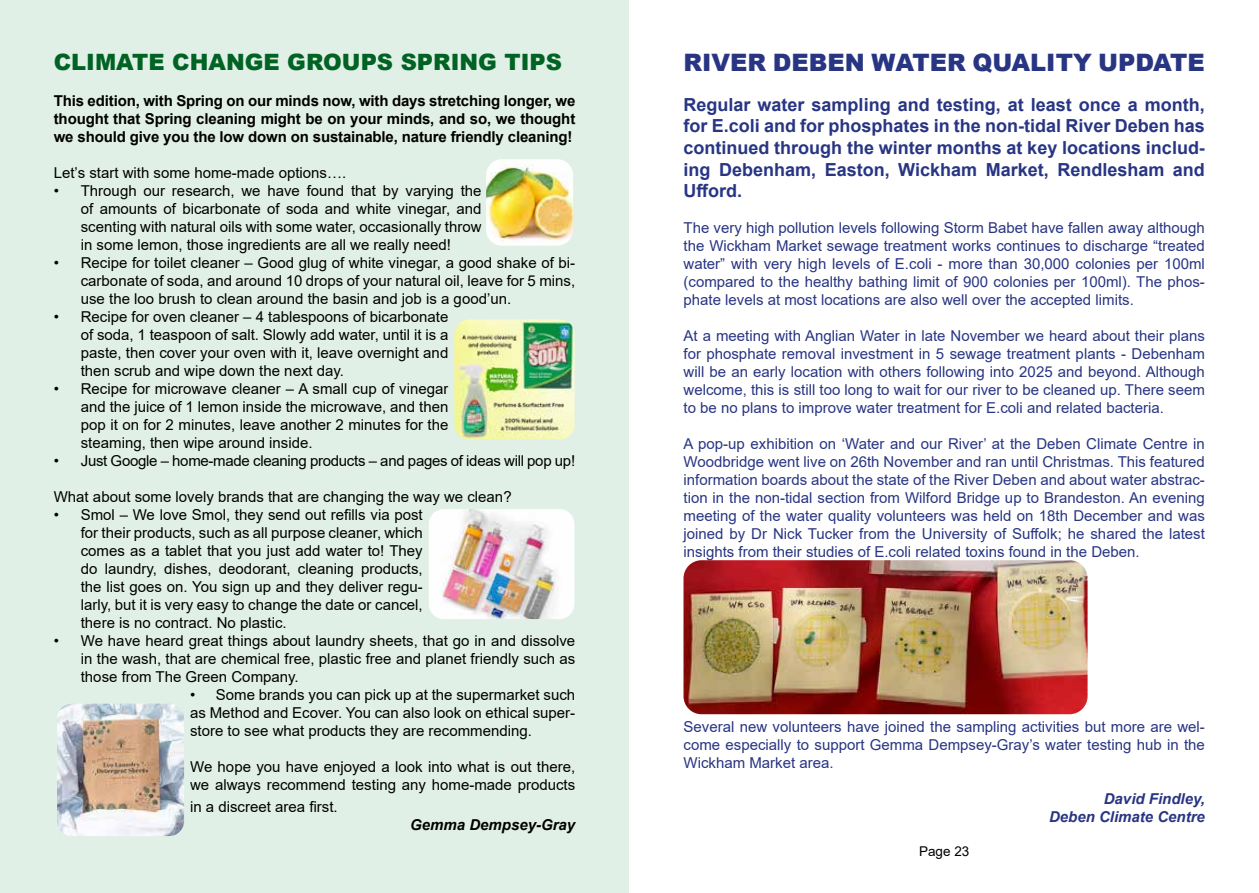
<style>
.page{position:relative;width:1259px;height:893px;background:#fff}
.page>*{position:absolute;margin:0;border:0;box-sizing:border-box;transform-origin:0 0}
.t1{font:900 24px "Arial";color:#283583}
.t2{font:900 22.5px "Arial";color:#006324}
.t3{font:700 18px/21.6px "Arial";color:#283583;text-align:justify}
.t4{font:15px/18px "Arial";color:#000;text-align:justify}
.t5{font:15px/18px "Arial";color:#283583;text-align:justify}
.t6{font:700 15px/18px "Arial";letter-spacing:-.01em;color:#000;text-align:justify}
.t7{font:15px "Arial";letter-spacing:-.02em;color:#000}
.t8{font:italic 700 15px/18px "Arial";color:#283583;text-align:right}
.t9{font:italic 700 15px "Arial";color:#000}
.t10{font:13.5px "Arial";color:#000}
</style>
<div class="page">
<div style="left:0;top:0;width:628px;height:893px;background:#e1f0e6"></div>
<img style="left:58px;top:705px;width:125px;height:130px">
<div style="left:51px;top:698px;width:139px;height:144px;border:6px solid #e1f0e6;border-radius:18px"></div>
<img style="left:430px;top:510px;width:143px;height:108px">
<div style="left:423px;top:503px;width:157px;height:122px;border:6px solid #e1f0e6;border-radius:18px"></div>
<img style="left:455px;top:320px;width:118px;height:119px">
<div style="left:448px;top:313px;width:132px;height:133px;border:6px solid #e1f0e6;border-radius:18px"></div>
<img style="left:486px;top:160px;width:86px;height:85px">
<div style="left:481px;top:155px;width:96px;height:95px;border:4px solid #e1f0e6;border-radius:18px"></div>
<img style="left:683px;top:560px;width:404px;height:154px">
<h2 class="t2" style="left:54px;top:46px;width:509px">CLIMATE CHANGE GROUPS SPRING TIPS</h2>
<p class="t6" style="left:54px;top:92px;width:523px">This edition, with Spring on our minds now, with days stretching longer, we thought that Spring cleaning might be on your minds, and so, we thought we should give you the low down on sustainable, nature friendly cleaning!</p>
<p class="t4" style="left:54px;top:164px;width:294px">Let’s start with some home-made options….</p>
<p class="t4" style="left:81px;top:182px;width:402px;text-indent:-27px">• Through our research, we have found that by varying the of amounts of bicarbonate of soda and white vinegar, and scenting with natural oils with some water, occasionally throw in some lemon, those ingredients are all we really need!</p>
<p class="t4" style="left:81px;top:254px;width:496px;text-indent:-27px">• Recipe for toilet cleaner – Good glug of white vinegar, a good shake of bi&shy;carbonate of soda, and around 10 drops of your natural oil, leave for 5 mins, use the loo brush to clean around the basin and job is a good’un.</p>
<p class="t4" style="left:81px;top:308px;width:369px;text-indent:-27px">• Recipe for oven cleaner – 4 tablespoons of bicarbonate of soda, 1 teaspoon of salt. Slowly add water, until it is a paste, then cover your oven with it, leave overnight and then scrub and wipe down the next day.</p>
<p class="t4" style="left:81px;top:380px;width:369px;text-indent:-27px">• Recipe for microwave cleaner – A small cup of vinegar and the juice of 1 lemon inside the microwave, and then pop it on for 2 minutes, leave another 2 minutes for the steaming, then wipe around inside.</p>
<p class="t7" style="left:54px;top:451px;width:523px">• Just Google – home-made cleaning products – and pages of ideas will pop up!</p>
<p class="t4" style="left:54px;top:488px;width:459px">What about some lovely brands that are changing the way we clean?</p>
<p class="t4" style="left:81px;top:506px;width:343px;text-indent:-27px">• Smol – We love Smol, they send out refills via post for their products, such as all purpose cleaner, which comes as a tablet that you just add water to! They do laundry, dishes, deodorant, cleaning products, the list goes on. You sign up and they deliver regu&shy;larly, but it is very easy to change the date or cancel, there is no contract. No plastic.</p>
<p class="t4" style="left:81px;top:632px;width:496px;text-indent:-27px">• We have heard great things about laundry sheets, that go in and dissolve in the wash, that are chemical free, plastic free and planet friendly such as those from The Green Company.</p>
<p class="t4" style="left:190px;top:686px;width:387px">• Some brands you can pick up at the supermarket such as Method and Ecover. You can also look on ethical super&shy;store to see what products they are recommending.</p>
<p class="t4" style="left:190px;top:758px;width:387px">We hope you have enjoyed a look into what is out there, we always recommend testing any home-made products</p>
<p class="t4" style="left:190px;top:798px;width:149px">in a discreet area first.</p>
<p class="t9" style="left:410px;top:815px;width:167px">Gemma Dempsey-Gray</p>
<h1 class="t1" style="left:683px;top:45px;width:523px">RIVER DEBEN WATER QUALITY UPDATE</h1>
<p class="t3" style="left:683px;top:94px;width:523px">Regular water sampling and testing, at least once a month, for E.coli and for phosphates in the non-tidal River Deben has continued through the winter months at key locations includ&shy;ing Debenham, Easton, Wickham Market, Rendlesham and Ufford.</p>
<p class="t5" style="left:683px;top:219px;width:523px">The very high pollution levels following Storm Babet have fallen away although the Wickham Market sewage treatment works continues to discharge “treated water” with very high levels of E.coli - more than 30,000 colonies per 100ml (compared to the healthy bathing limit of 900 colonies per 100ml). The phos&shy;phate levels at most locations are also well over the accepted limits.</p>
<p class="t5" style="left:683px;top:327px;width:523px">At a meeting with Anglian Water in late November we heard about their plans for phosphate removal investment in 5 sewage treatment plants - Debenham will be an early location with others following into 2025 and beyond. Although welcome, this is still too long to wait for our river to be cleaned up. There seem to be no plans to improve water treatment for E.coli and related bacteria.</p>
<p class="t5" style="left:683px;top:435px;width:523px">A pop-up exhibition on ‘Water and our River’ at the Deben Climate Centre in Woodbridge went live on 26th November and ran until Christmas. This featured information boards about the state of the River Deben and about water abstrac&shy;tion in the non-tidal section from Wilford Bridge up to Brandeston. An evening meeting of the water quality volunteers was held on 18th December and was joined by Dr Nick Tucker from the University of Suffolk; he shared the latest insights from their studies of E.coli related toxins found in the Deben.</p>
<p class="t5" style="left:683px;top:718px;width:523px">Several new volunteers have joined the sampling activities but more are wel&shy;come especially to support Gemma Dempsey-Gray’s water testing hub in the Wickham Market area.</p>
<p class="t8" style="left:1049px;top:790px;width:157px">David Findley,<br>Deben Climate Centre</p>
<p class="t10" style="left:919px;top:842px;width:52px">Page 23</p>
</div>
